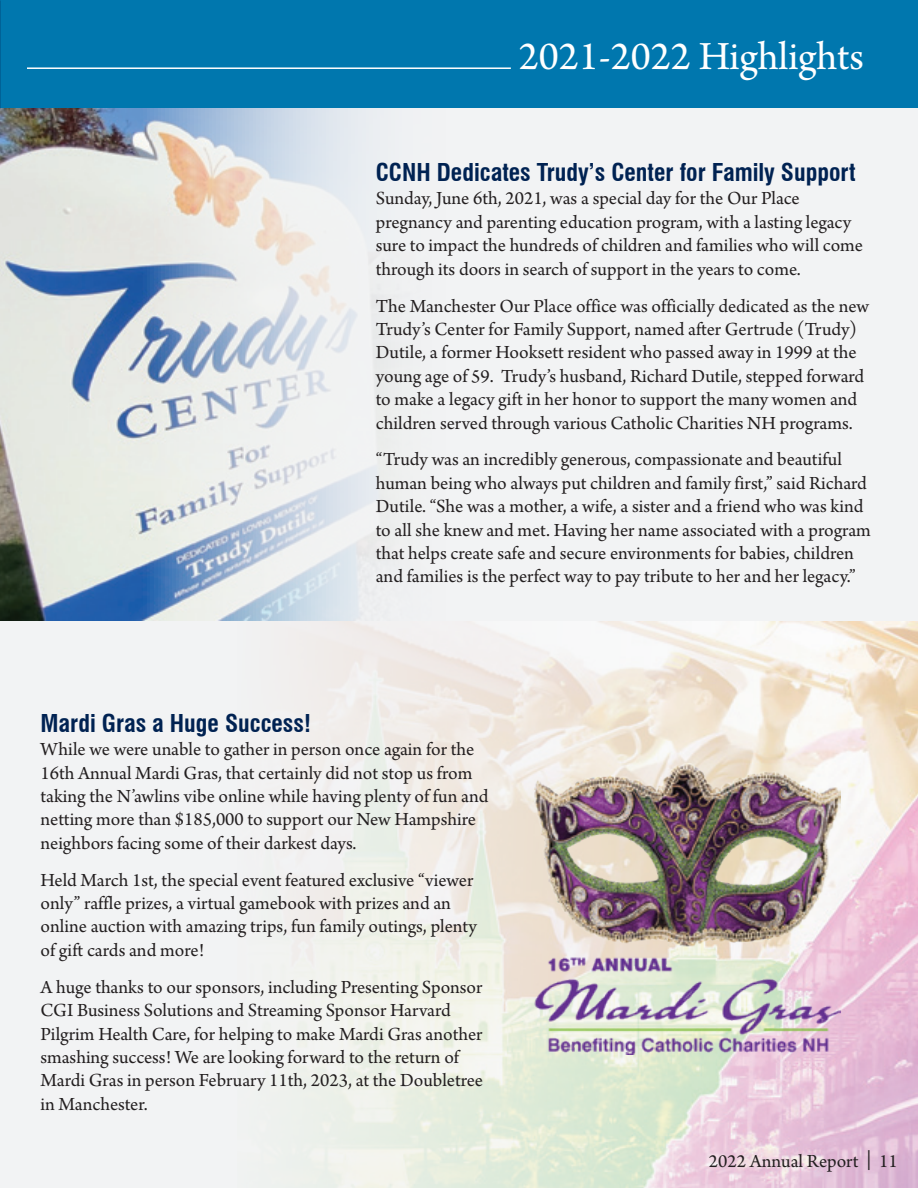
<style>
.page{position:relative;width:918px;height:1188px;background:#f2f3f4}
.page>*{position:absolute;margin:0;border:0;box-sizing:border-box;transform-origin:0 0}
.Story_Header{font:42px "Arno Pro";color:#fff}
.Story_Section{font:700 condensed 24px "Swiss 721 BT";color:#002252}
.t1{font:19.5px/23.4px "Arno Pro";color:#231f20}
</style>
<div class="page">
<img style="left:308px;top:621px;width:610px;height:567px">
<img style="left:534px;top:764px;width:306px;height:290px">
<img style="left:0;top:108px;width:384px;height:513px">
<div style="left:0;top:0;width:918px;height:108px;background:#0077ae"></div>
<hr style="left:27px;top:67px;width:484px;height:2px;background:#fff">
<p class="Story_Header" style="left:519px;top:32px;width:347px">2021-2022 Highlights</p>
<p class="Story_Section" style="left:376px;top:158px;width:481px">CCNH Dedicates Trudy’s Center for Family Support</p>
<p class="t1" style="left:376px;top:188px;width:489px">Sunday, June 6th, 2021, was a special day for the Our Place pregnancy and parenting education program, with a lasting legacy sure to impact the hundreds of children and families who will come through its doors in search of support in the years to come.</p>
<p class="t1" style="left:376px;top:295px;width:495px">The Manchester Our Place office was officially dedicated as the new Trudy’s Center for Family Support, named after Gertrude (Trudy)<br>Dutile, a former Hooksett resident who passed away in 1999 at the young age of 59. Trudy’s husband, Richard Dutile, stepped forward to make a legacy gift in her honor to support the many women and children served through various Catholic Charities NH programs.</p>
<p class="t1" style="left:376px;top:449px;width:497px">“Trudy was an incredibly generous, compassionate and beautiful human being who always put children and family first,” said Richard Dutile. “She was a mother, a wife, a sister and a friend who was kind to all she knew and met. Having her name associated with a program that helps create safe and secure environments for babies, children and families is the perfect way to pay tribute to her and her legacy.”</p>
<p class="Story_Section" style="left:40px;top:709px;width:272px">Mardi Gras a Huge Success!</p>
<p class="t1" style="left:40px;top:739px;width:450px">While we were unable to gather in person once again for the 16th Annual Mardi Gras, that certainly did not stop us from taking the N’awlins vibe online while having plenty of fun and netting more than $185,000 to support our New Hampshire neighbors facing some of their darkest days.</p>
<p class="t1" style="left:40px;top:869px;width:438px">Held March 1st, the special event featured exclusive “viewer only” raffle prizes, a virtual gamebook with prizes and an online auction with amazing trips, fun family outings, plenty of gift cards and more!</p>
<p class="t1" style="left:40px;top:976px;width:444px">A huge thanks to our sponsors, including Presenting Sponsor CGI Business Solutions and Streaming Sponsor Harvard Pilgrim Health Care, for helping to make Mardi Gras another smashing success! We are looking forward to the return of Mardi Gras in person February 11th, 2023, at the Doubletree in Manchester.</p>
<p class="t1" style="left:709px;top:1150px;width:190px">2022 Annual Report | 11</p>
</div>
